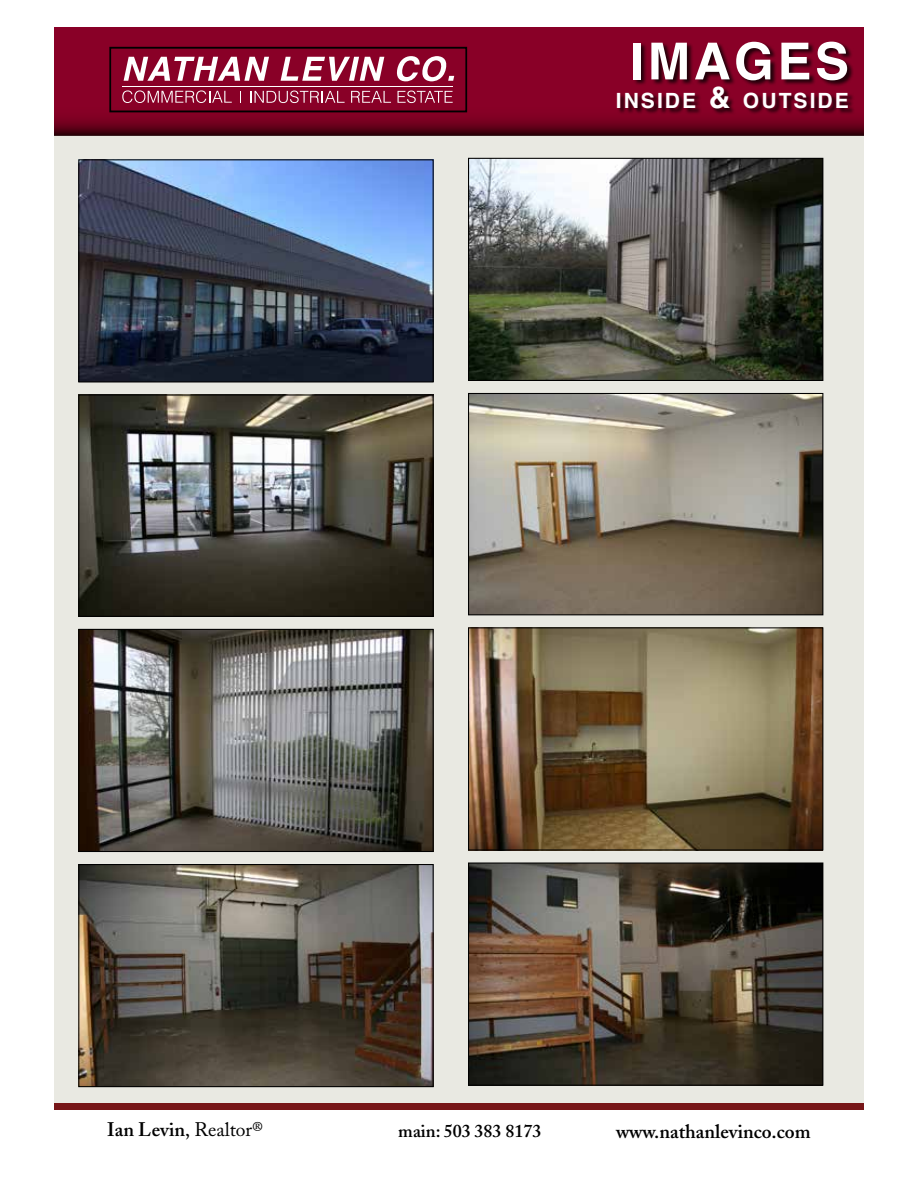
<style>
.page{position:relative;width:918px;height:1188px;background:#fff}
.page>*{position:absolute;margin:0;border:0;box-sizing:border-box;transform-origin:0 0}
.t1{font:700 51px "Helvetica";letter-spacing:.07em;color:#fff}
.t2{font:700 21px "Helvetica";letter-spacing:.1em;color:#fff}
.t3{font:600 19.5px "Adobe Caslon";color:#000}
.t4{font:19.5px "Adobe Caslon";color:#000}
.t5{font:600 18px "Adobe Caslon";color:#000}
.s1{font-size:30px}
.s2{font-weight:600}
</style>
<div class="page">
<div style="left:54px;top:134px;width:810px;height:969px;background:#e9e9e2"></div>
<div style="left:54px;top:27px;width:810px;height:108px;background:#890027"></div>
<svg style="left:54px;top:98px;width:810px;height:38px"></svg>
<div style="left:617px;top:42px;width:238px;height:73px;background:#000;opacity:.75"></div>
<svg style="left:109px;top:46px;width:358px;height:67px"></svg>
<div style="left:54px;top:1103px;width:810px;height:7px;background:#771618"></div>
<img style="left:80px;top:396px;width:352px;height:219px">
<div style="left:78px;top:394px;width:356px;height:223px;border:1px solid #000"></div>
<img style="left:470px;top:395px;width:351px;height:218px">
<div style="left:468px;top:393px;width:355px;height:222px;border:1px solid #000"></div>
<img style="left:470px;top:629px;width:351px;height:220px">
<div style="left:468px;top:627px;width:355px;height:224px;border:1px solid #000"></div>
<img style="left:80px;top:631px;width:352px;height:219px">
<div style="left:78px;top:629px;width:356px;height:223px;border:1px solid #000"></div>
<img style="left:80px;top:866px;width:352px;height:219px">
<div style="left:78px;top:864px;width:356px;height:223px;border:1px solid #000"></div>
<img style="left:470px;top:864px;width:351px;height:220px">
<div style="left:468px;top:862px;width:355px;height:224px;border:1px solid #000"></div>
<img style="left:470px;top:160px;width:351px;height:219px">
<div style="left:468px;top:158px;width:355px;height:223px;border:1px solid #000"></div>
<img style="left:80px;top:161px;width:352px;height:219px">
<div style="left:78px;top:159px;width:356px;height:223px;border:1px solid #000"></div>
<h1 class="t1" style="left:630px;top:20px;width:221px">IMAGES</h1>
<p class="t2" style="left:616px;top:84px;width:235px">INSIDE <span class="s1">&amp;</span> OUTSIDE</p>
<p class="t4" style="left:107px;top:1118px;width:158px"><span class="s2">Ian Levin</span>, Realtor®</p>
<p class="t5" style="left:398px;top:1120px;width:145px">main: 503 383 8173</p>
<p class="t3" style="left:616px;top:1119px;width:196px">www.nathanlevinco.com</p>
</div>
